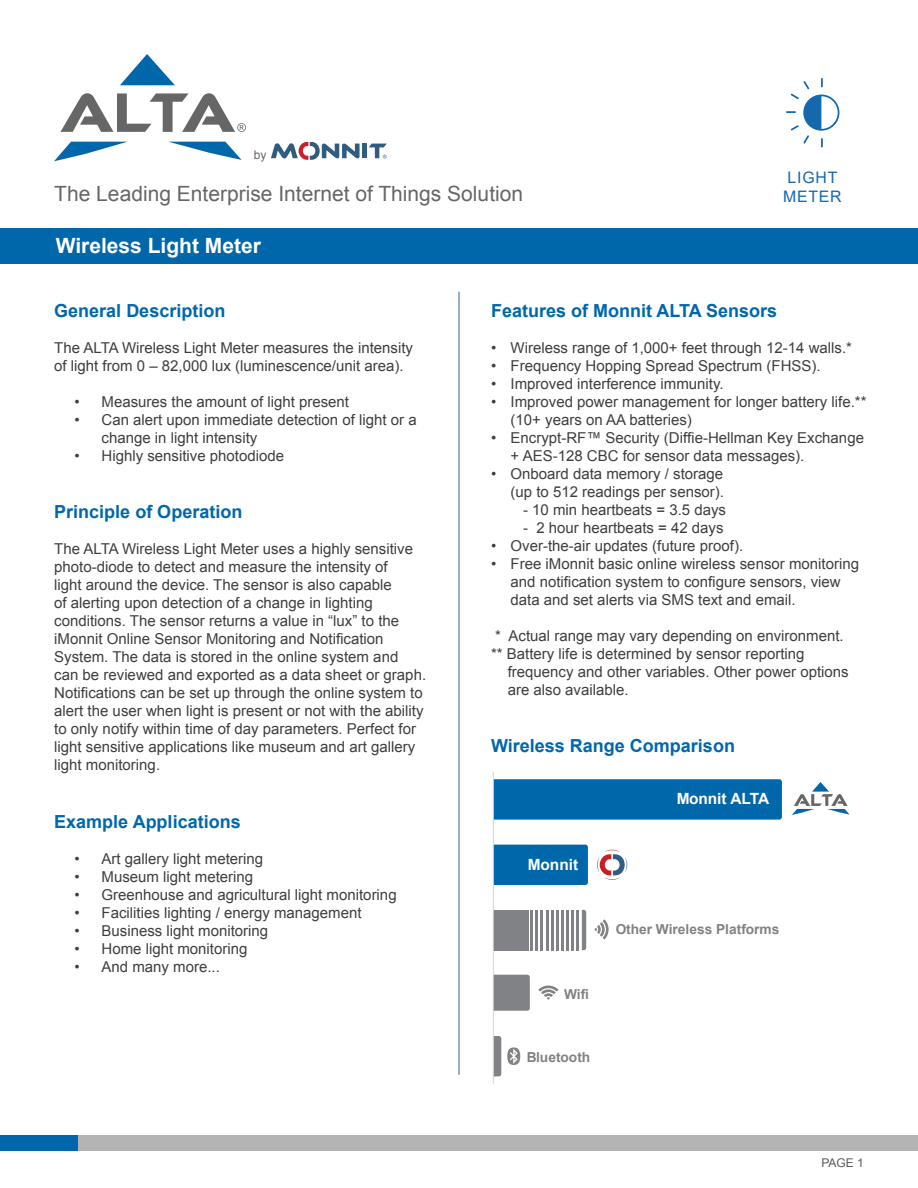
<style>
.page{position:relative;width:918px;height:1188px;background:#fff}
.page>*{position:absolute;margin:0;border:0;box-sizing:border-box;transform-origin:0 0}
.t1{font:700 21.45px "Arial";color:#0067ab}
.t2{font:21px "Arial";color:#666}
.t3{font:700 21px "Arial";color:#fff}
.t4{font:700 18px "Arial";color:#0067ab}
.t5{font:15.75px/19px "Arial";letter-spacing:.05em;color:#1468ad}
.t6{font:700 15.45px "Arial";color:#fff}
.t7{font:15px/18px "Arial";color:#3e3e3f}
.t8{font:700 13.8px "Arial";color:#808285}
.t9{font:12px "Arial";color:#57585a}
.t10{font:12px "Arial";color:#666}
</style>
<div class="page">
<div style="left:0;top:228px;width:918px;height:35px;background:#0067ab"></div>
<div style="left:0;top:1135px;width:918px;height:16px;background:#b4b4b4"></div>
<div style="left:0;top:1135px;width:78px;height:16px;background:#0067ab"></div>
<hr style="left:459px;top:292px;width:1px;height:783px;background:#335d80">
<div style="left:494px;top:779px;width:288px;height:41px;background:#0067ab"></div>
<div style="left:494px;top:845px;width:94px;height:40px;background:#0067ab"></div>
<svg style="left:582px;top:910px;width:4px;height:40px"></svg>
<svg style="left:494px;top:975px;width:64px;height:101px"></svg>
<svg style="left:597px;top:850px;width:30px;height:30px"></svg>
<svg style="left:594px;top:919px;width:15px;height:20px"></svg>
<div style="left:493px;top:910px;width:36px;height:40px;background:#808285"></div>
<hr style="left:530px;top:910px;width:3px;height:40px;background:#808285">
<hr style="left:536px;top:910px;width:2px;height:40px;background:#808285">
<hr style="left:541px;top:910px;width:2px;height:40px;background:#808285">
<hr style="left:546px;top:910px;width:2px;height:40px;background:#808285">
<hr style="left:551px;top:910px;width:2px;height:40px;background:#808285">
<hr style="left:556px;top:910px;width:3px;height:40px;background:#808285">
<hr style="left:561px;top:910px;width:3px;height:40px;background:#808285">
<hr style="left:566px;top:910px;width:3px;height:40px;background:#808285">
<hr style="left:572px;top:910px;width:2px;height:40px;background:#808285">
<hr style="left:577px;top:910px;width:2px;height:40px;background:#808285">
<svg style="left:792px;top:782px;width:58px;height:33px"></svg>
<hr style="left:493px;top:772px;width:1px;height:311px;background:#d1d3d4">
<svg style="left:120px;top:54px;width:55px;height:31px"></svg>
<svg style="left:54px;top:142px;width:72px;height:19px"></svg>
<svg style="left:170px;top:142px;width:72px;height:18px"></svg>
<svg style="left:60px;top:93px;width:186px;height:39px"></svg>
<div style="left:362px;top:144px;width:5px;height:14px;background:#305c7f"></div>
<svg style="left:271px;top:142px;width:89px;height:18px"></svg>
<svg style="left:369px;top:144px;width:18px;height:15px"></svg>
<svg style="left:786px;top:78px;width:53px;height:70px"></svg>
<p class="t10" style="left:254px;top:147px;width:14px">by</p>
<p class="t2" style="left:54px;top:180px;width:470px">The Leading Enterprise Internet of Things Solution</p>
<p class="t3" style="left:56px;top:232px;width:207px">Wireless Light Meter</p>
<p class="t5" style="left:783px;top:168px;width:60px">LIGHT<br>METER</p>
<p class="t4" style="left:54px;top:298px;width:173px">General Description</p>
<p class="t7" style="left:54px;top:338px;width:360px">The ALTA Wireless Light Meter measures the intensity of light from 0 – 82,000 lux (luminescence/unit area).</p>
<p class="t7" style="left:75px;top:392px;width:276px">• Measures the amount of light present</p>
<p class="t7" style="left:102px;top:410px;width:317px;text-indent:-27px">• Can alert upon immediate detection of light or a change in light intensity</p>
<p class="t7" style="left:75px;top:446px;width:211px">• Highly sensitive photodiode</p>
<p class="t4" style="left:54px;top:500px;width:190px">Principle of Operation</p>
<p class="t7" style="left:54px;top:540px;width:373px">The ALTA Wireless Light Meter uses a highly sensitive photo-diode to detect and measure the intensity of<br>light around the device. The sensor is also capable<br>of alerting upon detection of a change in lighting conditions. The sensor returns a value in “lux” to the iMonnit Online Sensor Monitoring and Notification System. The data is stored in the online system and can be reviewed and exported as a data sheet or graph.<br>Notifications can be set up through the online system to alert the user when light is present or not with the ability to only notify within time of day parameters. Perfect for light sensitive applications like museum and art gallery light monitoring.</p>
<p class="t4" style="left:54px;top:809px;width:188px">Example Applications</p>
<p class="t7" style="left:75px;top:850px;width:190px">• Art gallery light metering</p>
<p class="t7" style="left:75px;top:868px;width:180px">• Museum light metering</p>
<p class="t7" style="left:75px;top:886px;width:324px">• Greenhouse and agricultural light monitoring</p>
<p class="t7" style="left:75px;top:904px;width:289px">• Facilities lighting / energy management</p>
<p class="t7" style="left:75px;top:922px;width:195px">• Business light monitoring</p>
<p class="t7" style="left:75px;top:940px;width:174px">• Home light monitoring</p>
<p class="t7" style="left:75px;top:958px;width:147px">• And many more...</p>
<p class="t4" style="left:491px;top:298px;width:288px">Features of Monnit ALTA Sensors</p>
<p class="t7" style="left:491px;top:338px;width:362px">• Wireless range of 1,000+ feet through 12-14 walls.*</p>
<p class="t7" style="left:491px;top:356px;width:331px">• Frequency Hopping Spread Spectrum (FHSS).</p>
<p class="t7" style="left:491px;top:374px;width:234px">• Improved interference immunity.</p>
<p class="t7" style="left:511px;top:392px;width:357px;text-indent:-20px">• Improved power management for longer battery life.** (10+ years on AA batteries)</p>
<p class="t7" style="left:511px;top:428px;width:355px;text-indent:-20px">• Encrypt-RF™ Security (Diffie-Hellman Key Exchange + AES-128 CBC for sensor data messages).</p>
<p class="t7" style="left:491px;top:464px;width:234px;text-align:right">• Onboard data memory / storage (up to 512 readings per sensor).</p>
<p class="t7" style="left:523px;top:500px;width:205px">- 10 min heartbeats = 3.5 days</p>
<p class="t7" style="left:523px;top:518px;width:202px">- 2 hour heartbeats = 42 days</p>
<p class="t7" style="left:491px;top:536px;width:254px">• Over-the-air updates (future proof).</p>
<p class="t7" style="left:511px;top:554px;width:350px;text-indent:-20px">• Free iMonnit basic online wireless sensor monitoring and notification system to configure sensors, view data and set alerts via SMS text and email.</p>
<p class="t7" style="left:495px;top:626px;width:350px">* Actual range may vary depending on environment.</p>
<p class="t7" style="left:491px;top:644px;width:315px">** Battery life is determined by sensor reporting</p>
<p class="t7" style="left:508px;top:662px;width:342px">frequency and other variables. Other power options</p>
<p class="t7" style="left:508px;top:680px;width:122px">are also available.</p>
<h1 class="t1" style="left:493px;top:726px;width:292px">Wireless Range Comparison</h1>
<p class="t4" style="left:491px;top:734px;width:245px">Wireless Range Comparison</p>
<p class="t6" style="left:676px;top:788px;width:95px">Monnit ALTA</p>
<p class="t6" style="left:528px;top:854px;width:52px">Monnit</p>
<p class="t8" style="left:564px;top:985px;width:27px">Wifi</p>
<p class="t8" style="left:526px;top:1047px;width:66px">Bluetooth</p>
<p class="t8" style="left:616px;top:919px;width:165px">Other Wireless Platforms</p>
<p class="t9" style="left:822px;top:1155px;width:44px">PAGE 1</p>
</div>
